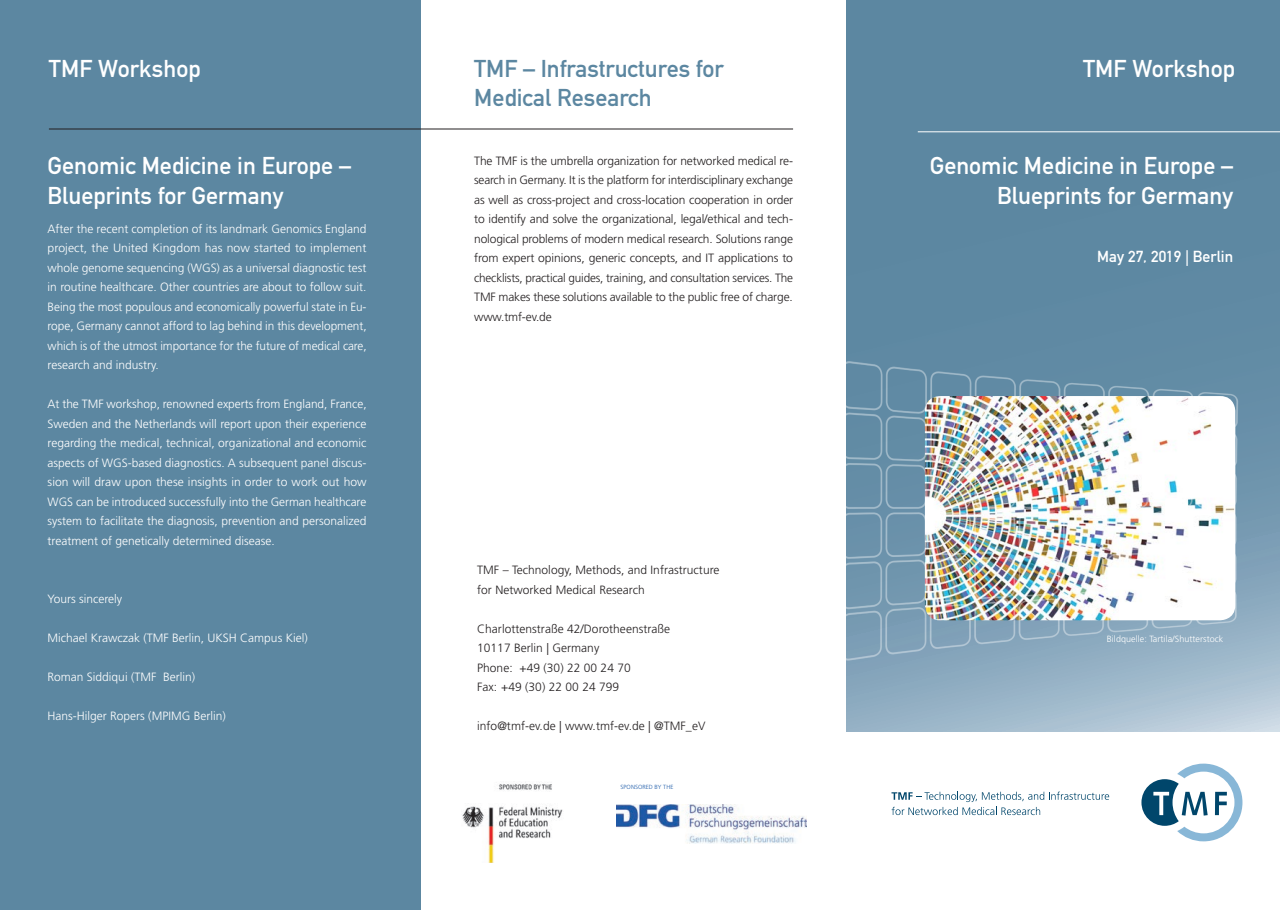
<style>
.page{position:relative;width:1280px;height:910px;background:#fff}
.page>*{position:absolute;margin:0;border:0;box-sizing:border-box;transform-origin:0 0}
.Head_16_19_Kap__1{font:24px/29.2px "DIN Mittelschrift Std";color:#fff}
.Fliesstext_8_13_ligh{font:24px "DIN Mittelschrift Std";color:#5c87a1}
.Head_24_30_weiss{font:24px "DIN Mittelschrift Std";letter-spacing:.005em;color:#fff}
.Head_16_19_Kap__1-2{font:15.75px "DIN Mittelschrift Std";letter-spacing:.005em;color:#fff}
.Fliesstext_8_13_ligh-2{font:300 12px/19.5px "Frutiger LT Std";color:#fff;text-align:justify}
.Fliesstext_8_13_ligh-3{font:300 12px/19.5px "Frutiger LT Std";letter-spacing:.005em;color:#231f20;text-align:justify}
.Head_24_30_weiss-2{font:300 9px "Frutiger LT Std";letter-spacing:.005em;color:#fff}
.Datum_10_5_19_weiß{font:300 6px "Frutiger LT Std";letter-spacing:.005em;color:#1c5aa8}
</style>
<div class="page">
<div style="left:846px;top:0;width:434px;height:731px;background:#5c87a1"></div>
<div style="left:0;top:0;width:421px;height:910px;background:#5c87a1"></div>
<hr style="left:49px;top:129px;width:744px;height:1px;background:#231f20">
<hr style="left:918px;top:131px;width:362px;height:1px;background:#fff">
<img style="left:846px;top:361px;width:434px;height:403px">
<img style="left:462px;top:782px;width:101px;height:80px">
<img style="left:617px;top:805px;width:189px;height:39px">
<svg style="left:1141px;top:764px;width:101px;height:77px"></svg>
<svg style="left:891px;top:792px;width:218px;height:23px"></svg>
<p class="Head_24_30_weiss" style="left:49px;top:54px;width:154px">TMF Workshop</p>
<p class="Fliesstext_8_13_ligh" style="left:474px;top:54px;width:251px">TMF – Infrastructures for</p>
<p class="Fliesstext_8_13_ligh" style="left:474px;top:83px;width:179px">Medical Research</p>
<p class="Head_16_19_Kap__1" style="left:48px;top:151px;width:305px">Genomic Medicine in Europe –<br>Blueprints for Germany</p>
<p class="Fliesstext_8_13_ligh-2" style="left:48px;top:219px;width:321px">After the recent completion of its landmark Genomics England project, the United Kingdom has now started to implement whole genome sequencing (WGS) as a universal diagnostic test in routine healthcare. Other countries are about to follow suit.<br>Being the most populous and economically powerful state in Eu&shy;rope, Germany cannot afford to lag behind in this development, which is of the utmost importance for the future of medical care, research and industry.</p>
<p class="Fliesstext_8_13_ligh-2" style="left:48px;top:395px;width:321px">At the TMF workshop, renowned experts from England, France, Sweden and the Netherlands will report upon their experience regarding the medical, technical, organizational and economic aspects of WGS-based diagnostics. A subsequent panel discus&shy;sion will draw upon these insights in order to work out how WGS can be introduced successfully into the German healthcare system to facilitate the diagnosis, prevention and personalized treatment of genetically determined disease.</p>
<p class="Fliesstext_8_13_ligh-2" style="left:48px;top:590px;width:76px">Yours sincerely</p>
<p class="Fliesstext_8_13_ligh-2" style="left:48px;top:629px;width:262px">Michael Krawczak (TMF Berlin, UKSH Campus Kiel)</p>
<p class="Fliesstext_8_13_ligh-2" style="left:48px;top:668px;width:149px">Roman Siddiqui (TMF Berlin)</p>
<p class="Fliesstext_8_13_ligh-2" style="left:48px;top:707px;width:180px">Hans-Hilger Ropers (MPIMG Berlin)</p>
<p class="Fliesstext_8_13_ligh-3" style="left:474px;top:151px;width:321px">The TMF is the umbrella organization for networked medical re&shy;search in Germany. It is the platform for interdisciplinary exchange as well as cross-project and cross-location cooperation in order to identify and solve the organizational, legal/ethical and tech&shy;nological problems of modern medical research. Solutions range from expert opinions, generic concepts, and IT applications to checklists, practical guides, training, and consultation services. The TMF makes these solutions available to the public free of charge.</p>
<p class="Fliesstext_8_13_ligh-3" style="left:474px;top:307px;width:79px">www.tmf-ev.de</p>
<p class="Fliesstext_8_13_ligh-3" style="left:477px;top:560px;width:244px">TMF – Technology, Methods, and Infrastructure</p>
<p class="Fliesstext_8_13_ligh-3" style="left:477px;top:580px;width:169px">for Networked Medical Research</p>
<p class="Fliesstext_8_13_ligh-3" style="left:477px;top:619px;width:195px">Charlottenstraße 42/Dorotheenstraße</p>
<p class="Fliesstext_8_13_ligh-3" style="left:477px;top:638px;width:124px">10117 Berlin | Germany</p>
<p class="Fliesstext_8_13_ligh-3" style="left:477px;top:658px;width:155px">Phone: +49 (30) 22 00 24 70</p>
<p class="Fliesstext_8_13_ligh-3" style="left:477px;top:677px;width:144px">Fax: +49 (30) 22 00 24 799</p>
<p class="Fliesstext_8_13_ligh-3" style="left:477px;top:716px;width:230px">info@tmf-ev.de | www.tmf-ev.de | @TMF_eV</p>
<p class="Datum_10_5_19_weiß" style="left:621px;top:783px;width:54px">SPONSORED BY THE</p>
<p class="Head_16_19_Kap__1" style="left:1083px;top:54px;width:154px">TMF Workshop</p>
<p class="Head_16_19_Kap__1" style="left:930px;top:151px;width:305px;text-align:right">Genomic Medicine in Europe –<br>Blueprints for Germany</p>
<p class="Head_16_19_Kap__1-2" style="left:1097px;top:247px;width:137px">May 27, 2019 | Berlin</p>
<p class="Head_24_30_weiss-2" style="left:1107px;top:634px;width:118px">Bildquelle: Tartila/Shutterstock</p>
</div>
